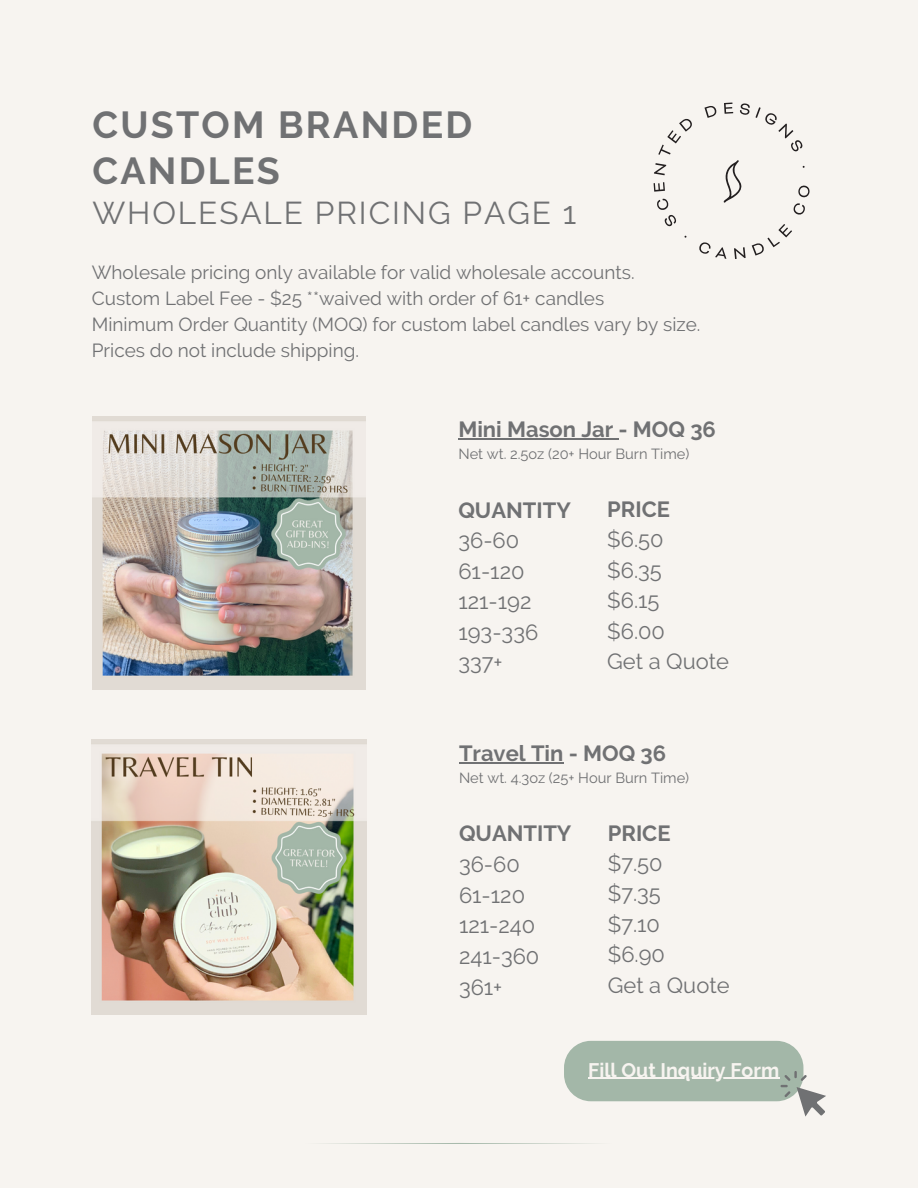
<style>
.page{position:relative;width:918px;height:1188px;background:#f7f4f0}
.page>*{position:absolute;margin:0;border:0;box-sizing:border-box;transform-origin:0 0}
.t1{font:700 37.5px/46.2px "Raleway";letter-spacing:.06em;color:#707173}
.t2{font:31.5px "Raleway";letter-spacing:.06em;color:#707173}
.t3{font:21.9px/30.3px "Raleway";color:#707173}
.t4{font:700 21.9px "Raleway";color:#707173}
.t5{font:700 19.5px "Raleway";color:#f7f4f0}
.t6{font:18.9px/25.8px "Raleway";color:#707173}
.t7{font:14.7px "Raleway";color:#707173}
</style>
<div class="page">
<svg style="left:324px;top:1143px;width:270px;height:1px"></svg>
<img style="left:92px;top:416px;width:274px;height:274px">
<img style="left:92px;top:740px;width:274px;height:274px">
<svg style="left:724px;top:160px;width:18px;height:43px"></svg>
<svg style="left:657px;top:198px;width:20px;height:29px"></svg>
<svg style="left:654px;top:182px;width:11px;height:10px"></svg>
<svg style="left:654px;top:163px;width:12px;height:12px"></svg>
<svg style="left:658px;top:118px;width:34px;height:37px"></svg>
<svg style="left:705px;top:106px;width:12px;height:12px"></svg>
<svg style="left:724px;top:103px;width:9px;height:11px"></svg>
<svg style="left:740px;top:103px;width:63px;height:49px"></svg>
<svg style="left:699px;top:242px;width:27px;height:17px"></svg>
<svg style="left:734px;top:247px;width:12px;height:12px"></svg>
<svg style="left:752px;top:224px;width:40px;height:32px"></svg>
<svg style="left:793px;top:185px;width:17px;height:30px"></svg>
<div style="left:564px;top:1041px;width:239px;height:60px;background:#a3b7a8;border-radius:27px"></div>
<hr style="left:588px;top:1078px;width:191px;height:1px;background:#f7f4f0">
<hr style="left:458px;top:438px;width:161px;height:2px;background:#707173">
<hr style="left:459px;top:762px;width:104px;height:2px;background:#707173">
<svg style="left:781px;top:1071px;width:45px;height:46px"></svg>
<h1 class="t1" style="left:92px;top:101px;width:382px">CUSTOM BRANDED<br>CANDLES</h1>
<h2 class="t2" style="left:92px;top:195px;width:486px">WHOLESALE PRICING PAGE 1</h2>
<p class="t6" style="left:92px;top:260px;width:610px">Wholesale pricing only available for valid wholesale accounts.<br>Custom Label Fee - $25 **waived with order of 61+ candles<br>Minimum Order Quantity (MOQ) for custom label candles vary by size.<br>Prices do not include shipping.</p>
<p class="t4" style="left:458px;top:416px;width:259px">Mini Mason Jar - MOQ 36</p>
<p class="t7" style="left:458px;top:445px;width:232px">Net wt. 2.5oz (20+ Hour Burn Time)</p>
<p class="t4" style="left:458px;top:497px;width:114px">QUANTITY</p>
<p class="t3" style="left:458px;top:525px;width:81px">36-60<br>61-120<br>121-192<br>193-336<br>337+</p>
<p class="t4" style="left:607px;top:496px;width:64px">PRICE</p>
<p class="t3" style="left:607px;top:525px;width:123px">$6.50<br>$6.35<br>$6.15<br>$6.00<br>Get a Quote</p>
<p class="t4" style="left:459px;top:740px;width:209px">Travel Tin - MOQ 36</p>
<p class="t7" style="left:459px;top:770px;width:232px">Net wt. 4.3oz (25+ Hour Burn Time)</p>
<p class="t4" style="left:459px;top:821px;width:114px">QUANTITY</p>
<p class="t3" style="left:459px;top:849px;width:82px;line-height:30.8px">36-60<br>61-120<br>121-240<br>241-360<br>361+</p>
<p class="t4" style="left:608px;top:820px;width:64px">PRICE</p>
<p class="t3" style="left:608px;top:848px;width:123px">$7.50<br>$7.35<br>$7.10<br>$6.90<br>Get a Quote</p>
<p class="t5" style="left:588px;top:1058px;width:193px">Fill Out Inquiry Form</p>
</div>
